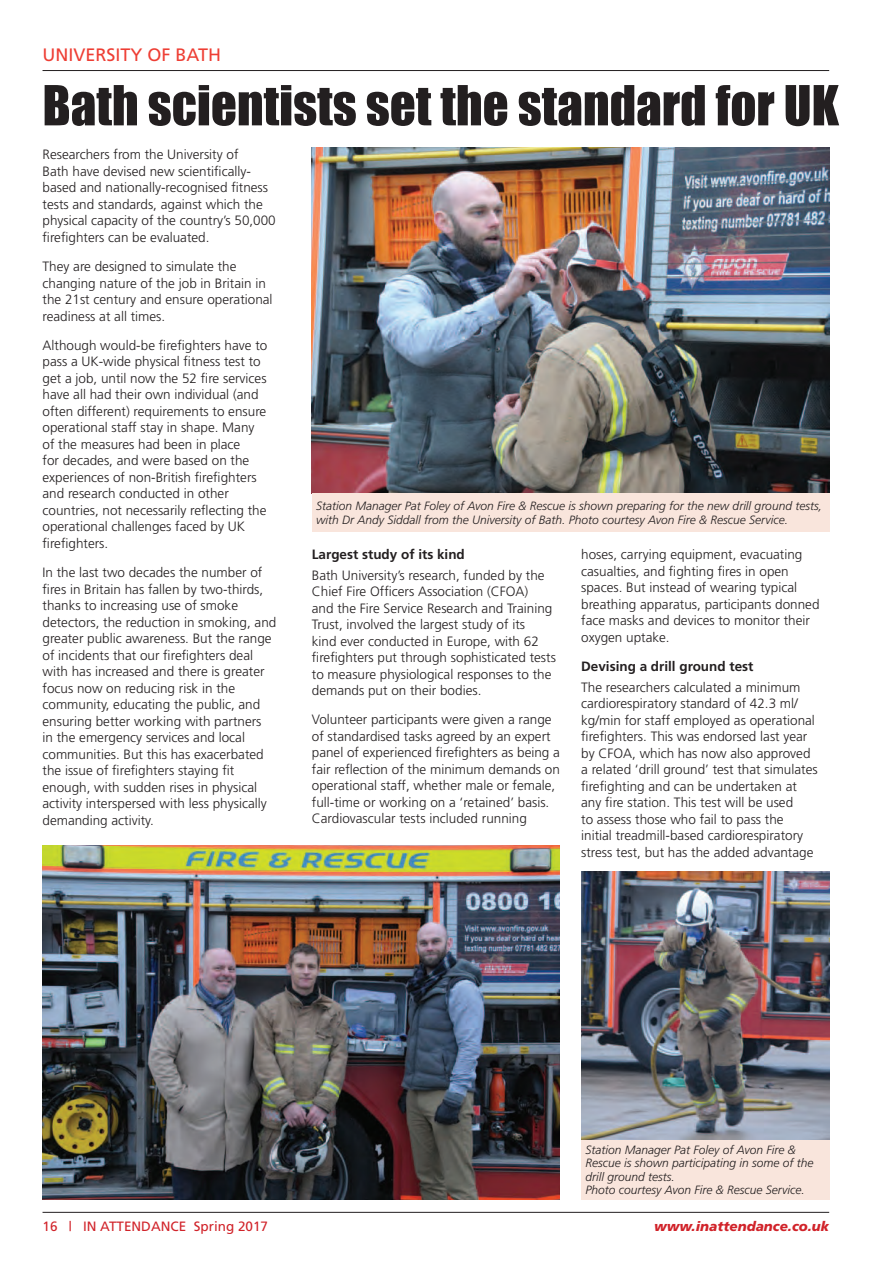
<style>
.page{position:relative;width:893px;height:1263px;background:#fff}
.page>*{position:absolute;margin:0;border:0;box-sizing:border-box;transform-origin:0 0}
.t1{font:51px "Impact";color:#231f20}
.t2{font:18px "Frutiger";color:#ee3e34}
.t3{font:300 13.5px/16.5px "Frutiger";color:#231f20}
.t4{font:700 13.5px "Frutiger";color:#231f20}
.t5{font:13.5px "Frutiger";color:#d1232a}
.t6{font:italic 900 13.5px "Frutiger";color:#d1232a}
.t7{font:italic 300 12px/13.5px "Frutiger";color:#231f20}
</style>
<div class="page">
<hr style="left:43px;top:1212px;width:786px;height:1px;background:#231f20">
<hr style="left:43px;top:70px;width:786px;height:1px;background:#231f20">
<img style="left:312px;top:147px;width:517px;height:346px">
<img style="left:43px;top:845px;width:517px;height:354px">
<div style="left:312px;top:493px;width:517px;height:38px;background:#f9e5dc"></div>
<div style="left:581px;top:1139px;width:248px;height:60px;background:#f9e5dc"></div>
<img style="left:581px;top:872px;width:248px;height:267px">
<p class="t2" style="left:43px;top:44px;width:180px">UNIVERSITY OF BATH</p>
<p class="t1" style="left:43px;top:74px;width:798px">Bath scientists set the standard for UK</p>
<p class="t3" style="left:43px;top:146px;width:235px">Researchers from the University of<br>Bath have devised new scientifically&shy;based and nationally-recognised fitness tests and standards, against which the physical capacity of the country’s 50,000 firefighters can be evaluated.</p>
<p class="t3" style="left:43px;top:258px;width:232px">They are designed to simulate the changing nature of the job in Britain in the 21st century and ensure operational readiness at all times.</p>
<p class="t3" style="left:43px;top:337px;width:226px">Although would-be firefighters have to pass a UK-wide physical fitness test to get a job, until now the 52 fire services have all had their own individual (and often different) requirements to ensure operational staff stay in shape. Many of the measures had been in place<br>for decades, and were based on the experiences of non-British firefighters and research conducted in other countries, not necessarily reflecting the operational challenges faced by UK firefighters.</p>
<p class="t3" style="left:43px;top:564px;width:235px">In the last two decades the number of fires in Britain has fallen by two-thirds, thanks to increasing use of smoke detectors, the reduction in smoking, and greater public awareness. But the range of incidents that our firefighters deal with has increased and there is greater focus now on reducing risk in the community, educating the public, and ensuring better working with partners<br>in the emergency services and local communities. But this has exacerbated the issue of firefighters staying fit enough, with sudden rises in physical activity interspersed with less physically demanding activity.</p>
<p class="t7" style="left:316px;top:499px;width:507px">Station Manager Pat Foley of Avon Fire &amp; Rescue is shown preparing for the new drill ground tests, with Dr Andy Siddall from the University of Bath. Photo courtesy Avon Fire &amp; Rescue Service.</p>
<p class="t4" style="left:312px;top:546px;width:155px">Largest study of its kind</p>
<p class="t3" style="left:312px;top:567px;width:246px">Bath University’s research, funded by the Chief Fire Officers Association (CFOA)<br>and the Fire Service Research and Training Trust, involved the largest study of its<br>kind ever conducted in Europe, with 62 firefighters put through sophisticated tests to measure physiological responses to the demands put on their bodies.</p>
<p class="t3" style="left:312px;top:711px;width:250px">Volunteer participants were given a range of standardised tasks agreed by an expert panel of experienced firefighters as being a fair reflection of the minimum demands on operational staff, whether male or female, full-time or working on a ‘retained’ basis.<br>Cardiovascular tests included running</p>
<p class="t3" style="left:581px;top:546px;width:240px">hoses, carrying equipment, evacuating casualties, and fighting fires in open spaces. But instead of wearing typical breathing apparatus, participants donned face masks and devices to monitor their oxygen uptake.</p>
<p class="t4" style="left:581px;top:658px;width:174px">Devising a drill ground test</p>
<p class="t3" style="left:581px;top:678px;width:238px">The researchers calculated a minimum cardiorespiratory standard of 42.3 ml/ kg/min for staff employed as operational firefighters. This was endorsed last year by CFOA, which has now also approved a related ‘drill ground’ test that simulates firefighting and can be undertaken at any fire station. This test will be used<br>to assess those who fail to pass the initial treadmill-based cardiorespiratory stress test, but has the added advantage</p>
<p class="t7" style="left:585px;top:1143px;width:230px">Station Manager Pat Foley of Avon Fire &amp;<br>Rescue is shown participating in some of the drill ground tests.</p>
<p class="t7" style="left:585px;top:1183px;width:221px">Photo courtesy Avon Fire &amp; Rescue Service.</p>
<p class="t5" style="left:43px;top:1218px;width:227px">16 | IN ATTENDANCE Spring 2017</p>
<p class="t6" style="left:654px;top:1218px;width:177px">www.inattendance.co.uk</p>
</div>
